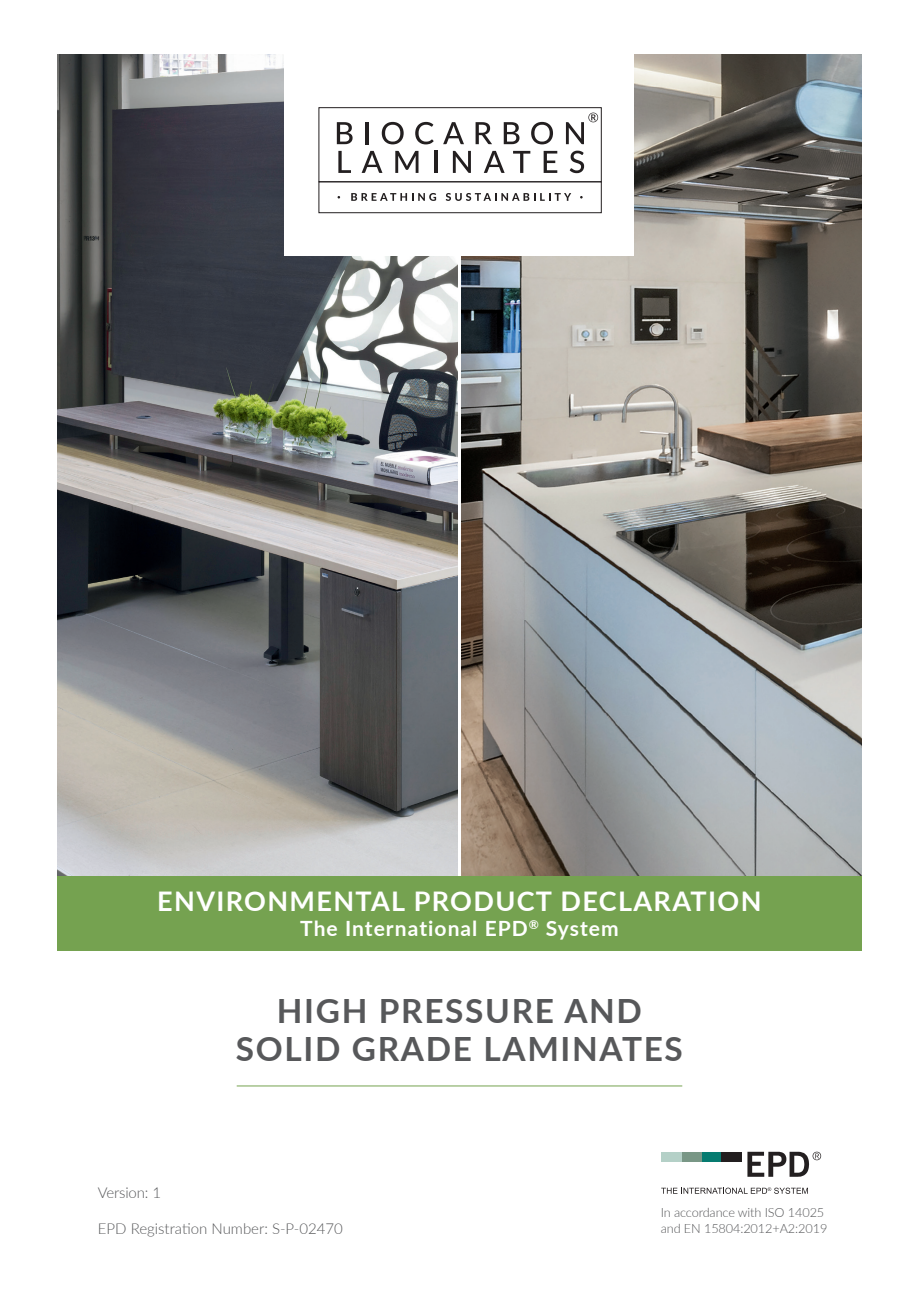
<style>
.page{position:relative;width:919px;height:1289px;background:#fff}
.page>*{position:absolute;margin:0;border:0;box-sizing:border-box;transform-origin:0 0}
.t1{font:700 33.45px/37.8px "Lato";letter-spacing:.05em;color:#57585a;text-align:center}
.t2{font:700 27px "Lato";letter-spacing:.05em;color:#fff}
.t3{font:700 21px "Lato";letter-spacing:.05em;color:#fff}
.t4{font:300 15px "Lato";color:#57585a}
.t5{font:300 12.75px/15.3px "Lato";letter-spacing:-.01em;color:#57585a}
</style>
<div class="page">
<img style="left:462px;top:54px;width:399px;height:822px">
<img style="left:57px;top:54px;width:400px;height:822px">
<div style="left:284px;top:26px;width:350px;height:230px;background:#fff"></div>
<hr style="left:237px;top:1085px;width:445px;height:1px;background:#75a250">
<div style="left:57px;top:876px;width:804px;height:74px;background:#75a250"></div>
<div style="left:701px;top:1151px;width:20px;height:10px;background:#067b70"></div>
<div style="left:681px;top:1151px;width:20px;height:10px;background:#799786"></div>
<div style="left:660px;top:1151px;width:21px;height:10px;background:#b4d0c7"></div>
<div style="left:721px;top:1151px;width:21px;height:10px;background:#231f20"></div>
<svg style="left:661px;top:1187px;width:147px;height:6px"></svg>
<svg style="left:747px;top:1151px;width:74px;height:25px"></svg>
<div style="left:318px;top:107px;width:283px;height:75px;border:1px solid #231f20"></div>
<div style="left:318px;top:181px;width:283px;height:32px;border:1px solid #231f20"></div>
<svg style="left:337px;top:122px;width:15px;height:22px"></svg>
<hr style="left:365px;top:122px;width:4px;height:22px;background:#231f20">
<svg style="left:382px;top:122px;width:21px;height:22px"></svg>
<svg style="left:415px;top:122px;width:18px;height:22px"></svg>
<svg style="left:443px;top:122px;width:21px;height:22px"></svg>
<svg style="left:475px;top:122px;width:17px;height:22px"></svg>
<svg style="left:503px;top:122px;width:16px;height:22px"></svg>
<svg style="left:531px;top:122px;width:22px;height:22px"></svg>
<svg style="left:338px;top:151px;width:13px;height:22px"></svg>
<svg style="left:361px;top:151px;width:21px;height:22px"></svg>
<svg style="left:395px;top:151px;width:23px;height:22px"></svg>
<hr style="left:434px;top:151px;width:3px;height:22px;background:#231f20">
<svg style="left:453px;top:151px;width:18px;height:22px"></svg>
<svg style="left:483px;top:151px;width:21px;height:22px"></svg>
<svg style="left:513px;top:151px;width:17px;height:22px"></svg>
<svg style="left:543px;top:151px;width:14px;height:22px"></svg>
<svg style="left:569px;top:151px;width:15px;height:22px"></svg>
<svg style="left:351px;top:193px;width:85px;height:8px"></svg>
<svg style="left:445px;top:193px;width:126px;height:8px"></svg>
<svg style="left:566px;top:113px;width:32px;height:31px"></svg>
<h2 class="t2" style="left:157px;top:881px;width:605px">ENVIRONMENTAL PRODUCT DECLARATION</h2>
<h3 class="t3" style="left:300px;top:912px;width:320px">The International EPD<sup>®</sup> System</h3>
<h1 class="t1" style="left:236px;top:990px;width:448px">HIGH PRESSURE AND<br>SOLID GRADE LAMINATES</h1>
<p class="t4" style="left:98px;top:1182px;width:65px">Version: 1</p>
<p class="t4" style="left:98px;top:1218px;width:246px">EPD Registration Number: S-P-02470</p>
<p class="t5" style="left:660px;top:1204px;width:168px">In accordance with ISO 14025 and EN 15804:2012+A2:2019</p>
</div>
